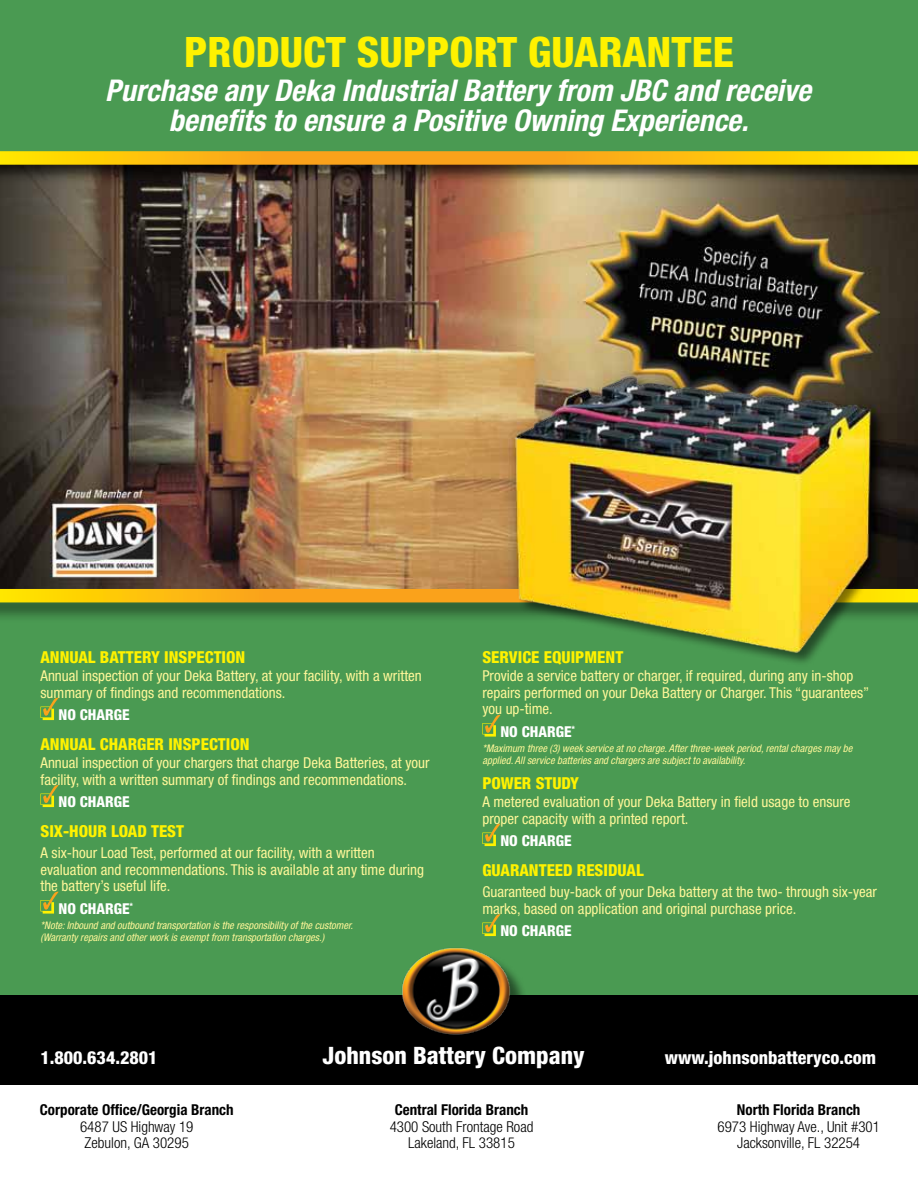
<style>
.page{position:relative;width:918px;height:1188px;background:#fff}
.page>*{position:absolute;margin:0;border:0;box-sizing:border-box;transform-origin:0 0}
.t1{font:800 condensed 42px "Helvetica Neue LT Std";color:#fff200}
.t2{font:italic 700 condensed 30px/30px "Helvetica Neue LT Std";color:#fff;text-align:center}
.t3{font:800 condensed 24px "Helvetica Neue LT Std";color:#fff}
.t4{font:800 condensed 18px "Helvetica Neue LT Std";color:#fff}
.t5{font:800 condensed 16.5px "Helvetica Neue LT Std";color:#fff200}
.t6{font:condensed 15px/16.5px "Helvetica Neue LT Std";color:#fff799}
.t7{font:300 condensed 15px/16.5px "Helvetica Neue LT Std";color:#000;text-align:center}
.t8{font:700 condensed 15px "Helvetica Neue LT Std";color:#000}
.t9{font:800 condensed 15px "Helvetica Neue LT Std";color:#fff}
.t10{font:italic condensed 10.5px/12px "Helvetica Neue LT Std";color:#fff799}
</style>
<div class="page">
<div style="left:0;top:0;width:918px;height:179px;background:#4a9a52"></div>
<img style="left:0;top:185px;width:918px;height:404px">
<div style="left:0;top:599px;width:918px;height:399px;background:#4a9a52"></div>
<div style="left:0;top:152px;width:918px;height:33px;background:#000;opacity:.4"></div>
<svg style="left:0;top:151px;width:918px;height:14px;background:#f5b710"></svg>
<div style="left:0;top:995px;width:918px;height:89px;background:#000"></div>
<div style="left:405px;top:951px;width:123px;height:101px;background:#000"></div>
<img style="left:402px;top:948px;width:122px;height:87px">
<svg style="left:40px;top:698px;width:18px;height:22px"></svg>
<svg style="left:40px;top:785px;width:18px;height:22px"></svg>
<svg style="left:40px;top:892px;width:18px;height:22px"></svg>
<svg style="left:482px;top:715px;width:18px;height:22px"></svg>
<svg style="left:482px;top:824px;width:18px;height:22px"></svg>
<svg style="left:482px;top:914px;width:18px;height:22px"></svg>
<div style="left:0;top:589px;width:918px;height:34px;background:#000;opacity:.4"></div>
<svg style="left:0;top:589px;width:918px;height:13px;background:#fcb711"></svg>
<div style="left:515px;top:376px;width:370px;height:291px;background:#000;opacity:.5"></div>
<h1 class="t1" style="left:184px;top:26px;width:551px">PRODUCT SUPPORT GUARANTEE</h1>
<h2 class="t2" style="left:105px;top:76px;width:707px">Purchase any Deka Industrial Battery from JBC and receive benefits to ensure a Positive Owning Experience.</h2>
<p class="t5" style="left:40px;top:647px;width:206px">ANNUAL BATTERY INSPECTION</p>
<p class="t6" style="left:40px;top:667px;width:383px">Annual inspection of your Deka Battery, at your facility, with a written summary of findings and recommendations.</p>
<p class="t9" style="left:59px;top:705px;width:73px">NO CHARGE</p>
<p class="t5" style="left:40px;top:734px;width:211px">ANNUAL CHARGER INSPECTION</p>
<p class="t6" style="left:40px;top:754px;width:391px">Annual inspection of your chargers that charge Deka Batteries, at your facility, with a written summary of findings and recommendations.</p>
<p class="t9" style="left:59px;top:792px;width:73px">NO CHARGE</p>
<p class="t5" style="left:40px;top:821px;width:145px">SIX-HOUR LOAD TEST</p>
<p class="t6" style="left:40px;top:844px;width:385px">A six-hour Load Test, performed at our facility, with a written evaluation and recommendations. This is available at any time during the battery’s useful life.</p>
<p class="t9" style="left:59px;top:899px;width:76px">NO CHARGE<sup>*</sup></p>
<p class="t10" style="left:40px;top:919px;width:314px">*Note: Inbound and outbound transportation is the responsibility of the customer. (Warranty repairs and other work is exempt from transportation charges.)</p>
<p class="t5" style="left:482px;top:647px;width:142px">SERVICE EQUIPMENT</p>
<p class="t6" style="left:482px;top:667px;width:389px">Provide a service battery or charger, if required, during any in-shop repairs performed on your Deka Battery or Charger. This “guarantees” you up-time.</p>
<p class="t9" style="left:500px;top:722px;width:76px">NO CHARGE<sup>*</sup></p>
<p class="t10" style="left:482px;top:742px;width:371px">*Maximum three (3) week service at no charge. After three-week period, rental charges may be applied. All service batteries and chargers are subject to availability.</p>
<p class="t5" style="left:482px;top:773px;width:98px">POWER STUDY</p>
<p class="t6" style="left:482px;top:793px;width:370px">A metered evaluation of your Deka Battery in field usage to ensure proper capacity with a printed report.</p>
<p class="t9" style="left:500px;top:831px;width:73px">NO CHARGE</p>
<p class="t5" style="left:482px;top:860px;width:163px">GUARANTEED RESIDUAL</p>
<p class="t6" style="left:482px;top:883px;width:396px">Guaranteed buy-back of your Deka battery at the two- through six-year marks, based on application and original purchase price.</p>
<p class="t9" style="left:500px;top:921px;width:73px">NO CHARGE</p>
<p class="t4" style="left:40px;top:1047px;width:118px">1.800.634.2801</p>
<h3 class="t3" style="left:322px;top:1041px;width:264px">Johnson Battery Company</h3>
<p class="t4" style="left:665px;top:1047px;width:213px">www.johnsonbatteryco.com</p>
<p class="t8" style="left:40px;top:1101px;width:195px">Corporate Office/Georgia Branch</p>
<p class="t7" style="left:80px;top:1118px;width:115px">6487 US Highway 19<br>Zebulon, GA 30295</p>
<p class="t8" style="left:395px;top:1101px;width:135px">Central Florida Branch</p>
<p class="t7" style="left:390px;top:1118px;width:145px">4300 South Frontage Road<br>Lakeland, FL 33815</p>
<p class="t8" style="left:737px;top:1101px;width:125px">North Florida Branch</p>
<p class="t7" style="left:717px;top:1118px;width:164px">6973 Highway Ave., Unit #301<br>Jacksonville, FL 32254</p>
</div>
